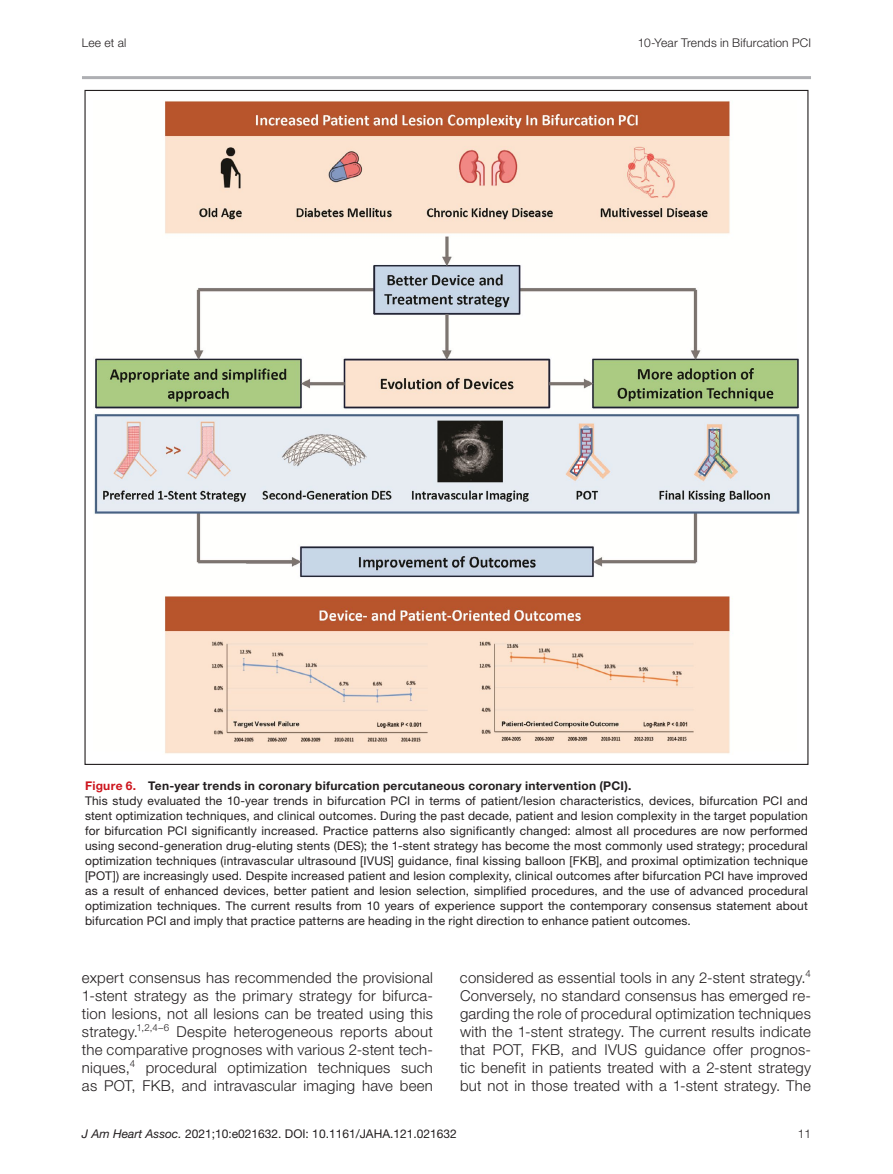
<style>
.page{position:relative;width:893px;height:1174px;background:#fff}
.page>*{position:absolute;margin:0;border:0;box-sizing:border-box;transform-origin:0 0}
.t1{font:300 15px/18px "Helvetica Neue LT Std";letter-spacing:.015em;color:#231f20;text-align:justify}
.t2{font:12px/15px "Helvetica Neue LT Std";letter-spacing:.015em;color:#231f20}
.t3{font:300 12px "Helvetica Neue LT Std";letter-spacing:.015em;color:#231f20}
.s1{font-weight:700;color:#cd151d}
.s2{font-weight:700}
.s3{font-style:italic}
</style>
<div class="page">
<img style="left:94px;top:100px;width:705px;height:654px">
<hr style="left:82px;top:76px;width:729px;height:3px;background:#aeafb3">
<p class="t3" style="left:82px;top:35px;width:46px">Lee et al</p>
<p class="t3" style="left:638px;top:35px;width:175px">10-Year Trends in Bifurcation PCI</p>
<p class="t2" style="left:85px;top:778px;width:724px"><span class="s1">Figure 6.</span> <span class="s2">Ten-year trends in coronary bifurcation percutaneous coronary intervention (PCI).<br></span>This study evaluated the 10-year trends in bifurcation PCI in terms of patient/lesion characteristics, devices, bifurcation PCI and stent optimization techniques, and clinical outcomes. During the past decade, patient and lesion complexity in the target population for bifurcation PCI significantly increased. Practice patterns also significantly changed: almost all procedures are now performed using second-generation drug-eluting stents (DES); the 1-stent strategy has become the most commonly used strategy; procedural optimization techniques (intravascular ultrasound [IVUS] guidance, final kissing balloon [FKB], and proximal optimization technique [POT]) are increasingly used. Despite increased patient and lesion complexity, clinical outcomes after bifurcation PCI have improved as a result of enhanced devices, better patient and lesion selection, simplified procedures, and the use of advanced procedural optimization techniques. The current results from 10 years of experience support the contemporary consensus statement about bifurcation PCI and imply that practice patterns are heading in the right direction to enhance patient outcomes.</p>
<p class="t1" style="left:82px;top:967px;width:353px">expert consensus has recommended the provisional 1-stent strategy as the primary strategy for bifurca&shy;tion lesions, not all lesions can be treated using this strategy.<sup>1,2,4–6</sup> Despite heterogeneous reports about the comparative prognoses with various 2-stent tech&shy;niques,<sup>4</sup> procedural optimization techniques such as POT, FKB, and intravascular imaging have been</p>
<p class="t1" style="left:460px;top:967px;width:353px">considered as essential tools in any 2-stent strategy.<sup>4<br></sup>Conversely, no standard consensus has emerged re&shy;garding the role of procedural optimization techniques with the 1-stent strategy. The current results indicate that POT, FKB, and IVUS guidance offer prognos&shy;tic benefit in patients treated with a 2-stent strategy but not in those treated with a 1-stent strategy. The</p>
<p class="t2" style="left:82px;top:1126px;width:376px"><span class="s3">J Am Heart Assoc.</span> 2021;10:e021632. DOI: 10.1161/JAHA.121.021632</p>
<p class="t3" style="left:798px;top:1126px;width:15px">11</p>
</div>
